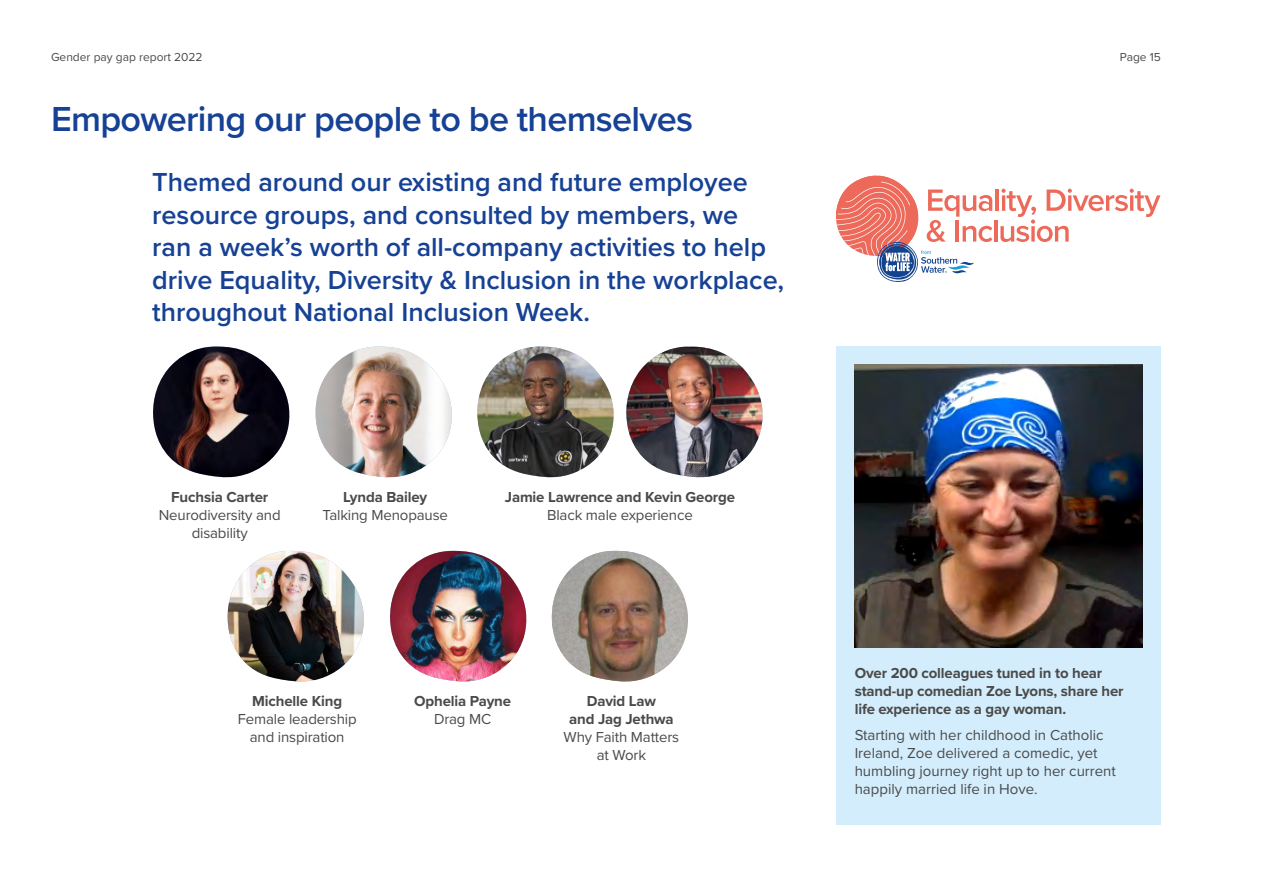
<style>
.page{position:relative;width:1263px;height:893px;background:#fff}
.page>*{position:absolute;margin:0;border:0;box-sizing:border-box;transform-origin:0 0}
.t1{font:600 36px "Proxima Nova";letter-spacing:-.02em;color:#164194}
.t2{font:600 27px/32.4px "Proxima Nova";color:#164194}
.t3{font:15px/18px "Proxima Nova";letter-spacing:-.01em;color:#4a4a49;text-align:center}
.t4{font:700 15px/18px "Proxima Nova";letter-spacing:-.01em;color:#4a4a49}
.t5{font:12px "Proxima Nova";color:#4a4a49}
</style>
<div class="page">
<div style="left:837px;top:347px;width:324px;height:478px;background:#d4edfc"></div>
<img style="left:855px;top:365px;width:288px;height:282px">
<hr style="left:995px;top:190px;width:4px;height:21px;background:#ed6a5b">
<svg style="left:836px;top:175px;width:156px;height:107px"></svg>
<hr style="left:994px;top:220px;width:3px;height:22px;background:#ed6a5b">
<svg style="left:1000px;top:189px;width:160px;height:53px"></svg>
<img style="left:153px;top:347px;width:137px;height:131px">
<img style="left:316px;top:347px;width:136px;height:131px">
<img style="left:477px;top:347px;width:137px;height:131px">
<img style="left:227px;top:551px;width:137px;height:131px">
<img style="left:390px;top:551px;width:137px;height:131px">
<svg style="left:611px;top:550px;width:77px;height:92px"></svg>
<img style="left:552px;top:551px;width:132px;height:131px">
<img style="left:626px;top:347px;width:137px;height:131px">
<p class="t5" style="left:51px;top:48px;width:153px">Gender pay gap report 2022</p>
<p class="t5" style="left:1120px;top:48px;width:43px">Page 15</p>
<h1 class="t1" style="left:51px;top:92px;width:644px">Empowering our people to be themselves</h1>
<p class="t2" style="left:152px;top:165px;width:633px">Themed around our existing and future employee resource groups, and consulted by members, we<br>ran a week’s worth of all-company activities to help drive Equality, Diversity &amp; Inclusion in the workplace, throughout National Inclusion Week.</p>
<p class="t4" style="left:171px;top:487px;width:99px">Fuchsia Carter</p>
<p class="t3" style="left:159px;top:505px;width:123px">Neurodiversity and disability</p>
<p class="t4" style="left:343px;top:487px;width:86px">Lynda Bailey</p>
<p class="t3" style="left:322px;top:505px;width:127px">Talking Menopause</p>
<p class="t4" style="left:505px;top:487px;width:232px">Jamie Lawrence and Kevin George</p>
<p class="t3" style="left:547px;top:505px;width:147px">Black male experience</p>
<p class="t4" style="left:252px;top:692px;width:91px">Michelle King</p>
<p class="t3" style="left:238px;top:709px;width:120px">Female leadership and inspiration</p>
<p class="t4" style="left:414px;top:692px;width:98px">Ophelia Payne</p>
<p class="t3" style="left:434px;top:709px;width:59px">Drag MC</p>
<p class="t4" style="left:569px;top:692px;width:106px;text-align:center">David Law<br>and Jag Jethwa</p>
<p class="t3" style="left:564px;top:727px;width:117px">Why Faith Matters at Work</p>
<p class="t4" style="left:855px;top:663px;width:270px">Over 200 colleagues tuned in to hear stand-up comedian Zoe Lyons, share her life experience as a gay woman.</p>
<p class="t3" style="left:855px;top:726px;width:263px;text-align:left">Starting with her childhood in Catholic Ireland, Zoe delivered a comedic, yet humbling journey right up to her current happily married life in Hove.</p>
</div>
